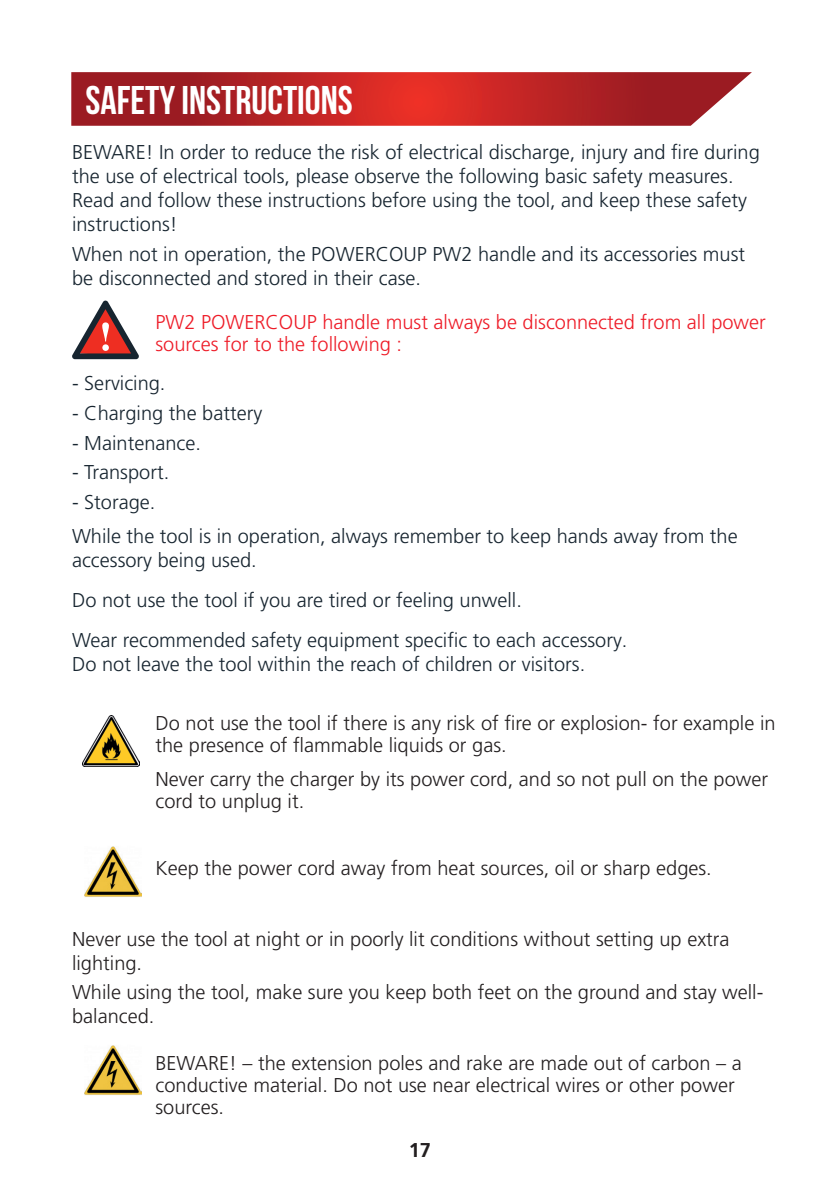
<style>
.page{position:relative;width:840px;height:1191px;background:#fff}
.page>*{position:absolute;margin:0;border:0;box-sizing:border-box;transform-origin:0 0}
.t1{font:700 40px "Bebas Neue";color:#fff}
.t2{font:300 20px/24px "Frutiger Pro";color:#172530}
.t3{font:300 20px/22px "Frutiger Pro";color:#231f20}
.t4{font:300 20px/22px "Frutiger Pro";color:#ee1c28}
.t5{font:700 20px "Frutiger Pro";color:#231f20}
</style>
<div class="page">
<svg style="left:71px;top:72px;width:680px;height:54px;background:#b92d2f"></svg>
<svg style="left:72px;top:300px;width:67px;height:59px"></svg>
<img style="left:84px;top:846px;width:57px;height:51px">
<img style="left:84px;top:1045px;width:57px;height:50px">
<img style="left:82px;top:715px;width:57px;height:52px">
<h1 class="t1" style="left:85px;top:78px;width:269px">SAFETY INSTRUCTIONS</h1>
<p class="t2" style="left:72px;top:140px;width:689px">BEWARE! In order to reduce the risk of electrical discharge, injury and fire during the use of electrical tools, please observe the following basic safety measures.<br>Read and follow these instructions before using the tool, and keep these safety instructions!</p>
<p class="t2" style="left:72px;top:242px;width:674px">When not in operation, the POWERCOUP PW2 handle and its accessories must be disconnected and stored in their case.</p>
<p class="t4" style="left:155px;top:311px;width:611px">PW2 POWERCOUP handle must always be disconnected from all power sources for to the following :</p>
<p class="t2" style="left:72px;top:371px;width:95px">- Servicing.</p>
<p class="t2" style="left:72px;top:401px;width:192px">- Charging the battery</p>
<p class="t2" style="left:72px;top:430px;width:130px">- Maintenance.</p>
<p class="t2" style="left:72px;top:460px;width:99px">- Transport.</p>
<p class="t2" style="left:72px;top:490px;width:85px">- Storage.</p>
<p class="t2" style="left:72px;top:524px;width:666px">While the tool is in operation, always remember to keep hands away from the accessory being used.</p>
<p class="t2" style="left:72px;top:580px;width:556px;line-height:40px">Do not use the tool if you are tired or feeling unwell.<br>Wear recommended safety equipment specific to each accessory.</p>
<p class="t2" style="left:72px;top:652px;width:514px">Do not leave the tool within the reach of children or visitors.</p>
<p class="t3" style="left:155px;top:712px;width:621px">Do not use the tool if there is any risk of fire or explosion- for example in the presence of flammable liquids or gas.</p>
<p class="t3" style="left:155px;top:767px;width:613px">Never carry the charger by its power cord, and so not pull on the power cord to unplug it.</p>
<p class="t3" style="left:155px;top:857px;width:557px">Keep the power cord away from heat sources, oil or sharp edges.</p>
<p class="t3" style="left:72px;top:927px;width:658px;line-height:24px">Never use the tool at night or in poorly lit conditions without setting up extra lighting.</p>
<p class="t3" style="left:72px;top:980px;width:692px;line-height:24px">While using the tool, make sure you keep both feet on the ground and stay well&shy;balanced.</p>
<p class="t3" style="left:155px;top:1051px;width:587px">BEWARE! – the extension poles and rake are made out of carbon – a conductive material. Do not use near electrical wires or other power sources.</p>
<p class="t5" style="left:408px;top:1138px;width:24px">17</p>
</div>
